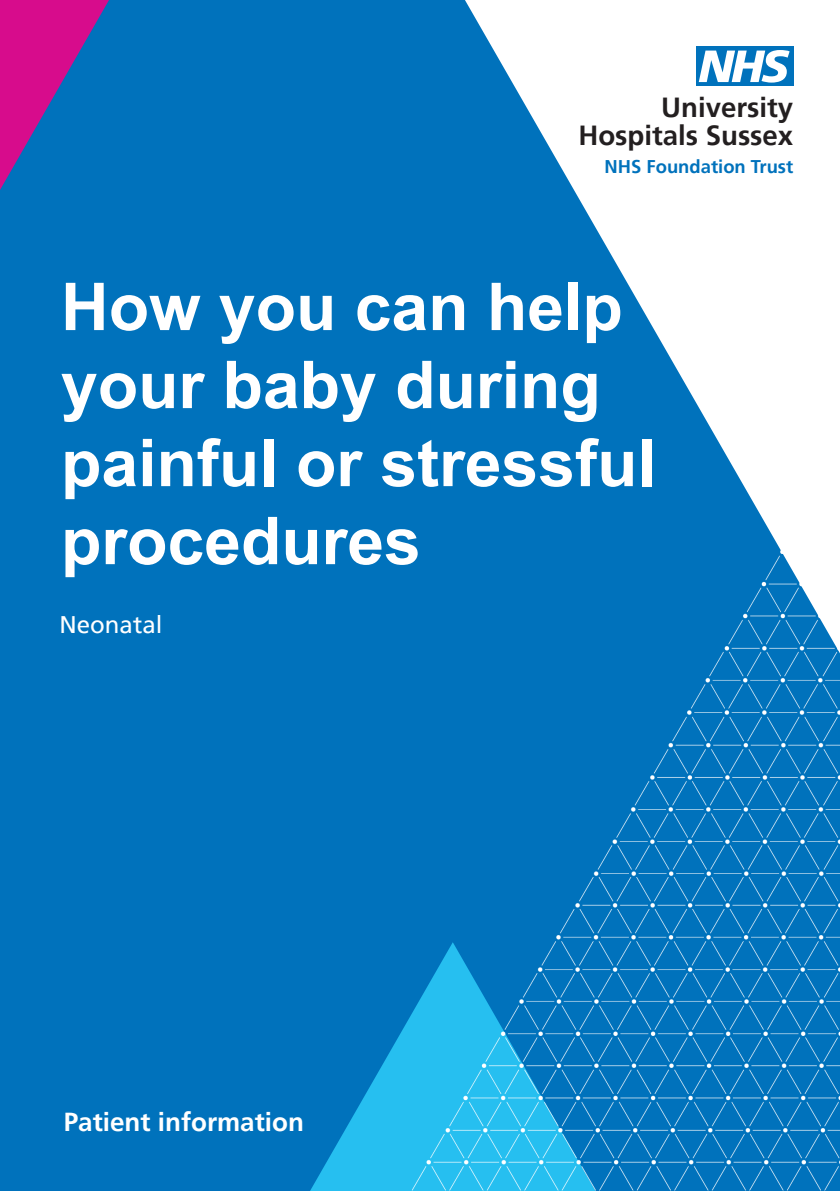
<style>
.page{position:relative;width:840px;height:1191px;background:#fff}
.page>*{position:absolute;margin:0;border:0;box-sizing:border-box;transform-origin:0 0}
.t1{font:700 66px/78px "Arial";color:#fff}
.t2{font:700 27.6px/28px "Frutiger";color:#231f20;text-align:right}
.t3{font:700 26px "Frutiger";color:#fff}
.t4{font:24px "Frutiger";color:#fff}
.t5{font:700 18.4px "Frutiger";color:#0072bc}
</style>
<div class="page">
<div style="left:0;top:0;width:839px;height:1191px;background:#0072bc"></div>
<svg style="left:310px;top:1020px;width:98px;height:171px"></svg>
<svg style="left:0;top:0;width:109px;height:190px"></svg>
<svg style="left:465px;top:0;width:374px;height:453px;fill:#fff"></svg>
<img style="left:408px;top:453px;width:431px;height:738px">
<div style="left:695px;top:47px;width:97px;height:39px;background:#0072bc"></div>
<svg style="left:698px;top:50px;width:91px;height:33px"></svg>
<p class="t2" style="left:578px;top:93px;width:216px">University<br>Hospitals Sussex</p>
<p class="t5" style="left:604px;top:156px;width:190px">NHS Foundation Trust</p>
<p class="t1" style="left:61px;top:269px;width:596px">How you can help your baby during painful or stressful procedures</p>
<p class="t4" style="left:60px;top:611px;width:104px">Neonatal</p>
<p class="t3" style="left:64px;top:1107px;width:241px">Patient information</p>
</div>
